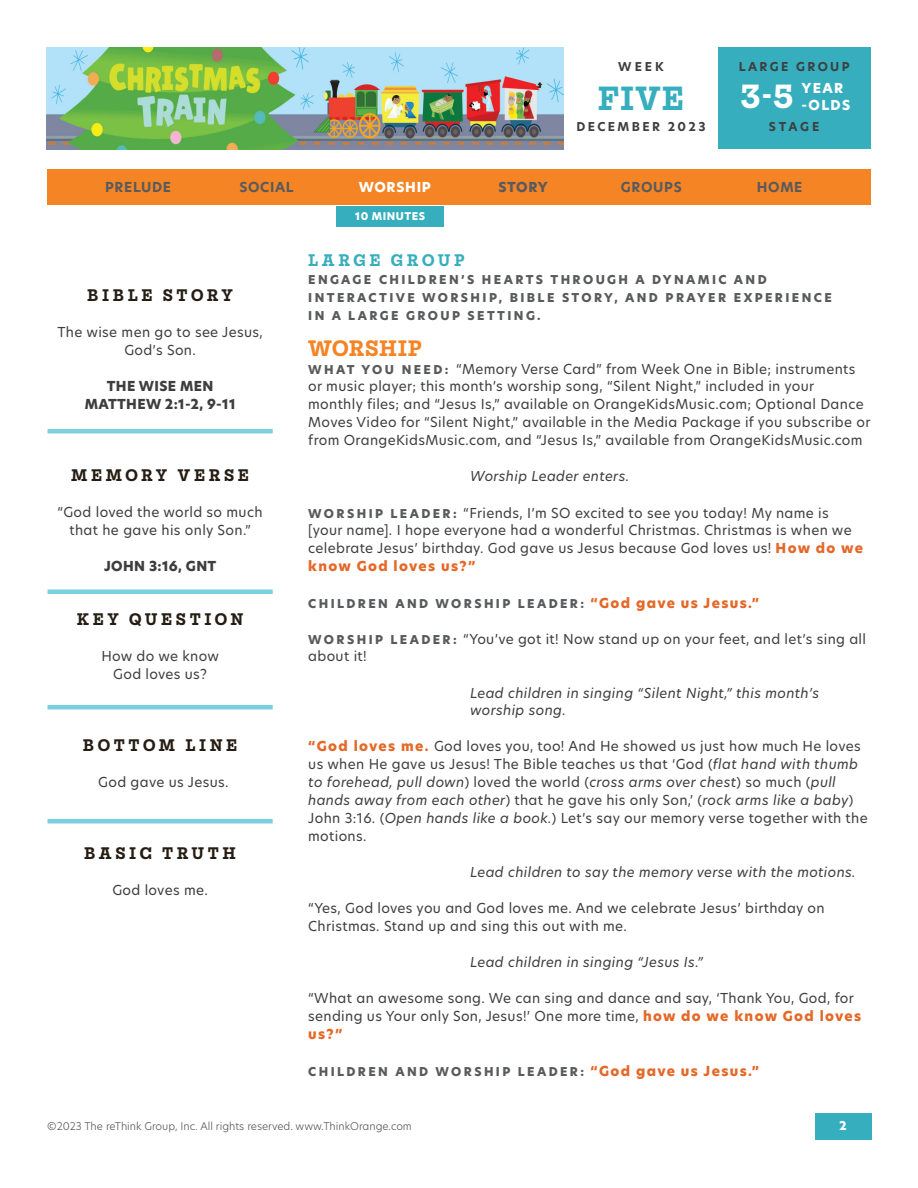
<style>
.page{position:relative;width:918px;height:1188px;background:#fff}
.page>*{position:absolute;margin:0;border:0;box-sizing:border-box;transform-origin:0 0}
.t1{font:700 36px "Mortise";color:#36aebd}
.t2{font:700 36px "Mortise";color:#fff}
.t3{font:700 24px "Mortise";letter-spacing:.025em;color:#f58425}
.t4{font:700 18px "Mortise";letter-spacing:.2em;color:#251d13}
.t5{font:700 18px "Mortise";letter-spacing:.2em;color:#36aebd}
.t6{font:13.5px/18px "New Hero";letter-spacing:.025em;color:#3e3e3f}
.t7{font:italic 13.5px/18px "New Hero";letter-spacing:.025em;color:#3e3e3f}
.t8{font:800 13.5px/18px "New Hero";letter-spacing:.025em;color:#3e3e3f;text-align:center}
.t9{font:700 13.5px "New Hero";letter-spacing:.05em;color:#585a5c}
.t10{font:800 13.5px/16.2px "New Hero";letter-spacing:.1em;color:#fff}
.t11{font:800 13.5px "New Hero";letter-spacing:.05em;color:#fff}
.t12{font:800 13.5px "New Hero";letter-spacing:.03em;color:#595a5d}
.t13{font:800 12px/18px "New Hero";letter-spacing:.2em;color:#585a5c}
.t14{font:700 12px "New Hero";letter-spacing:.2em;color:#3e3e3f}
.t15{font:800 12px "New Hero";color:#fff}
.t16{font:300 10.5px "New Hero";color:#585a5c}
.t17{font:800 10.5px "New Hero";letter-spacing:.05em;color:#fff}
.s1{font-weight:800;font-size:12px;color:#585a5c}
.s2{font-weight:800;color:#e46828}
.s3{font-size:13.5px;color:#e46828}
.s4{font-style:italic}
</style>
<div class="page">
<img style="left:47px;top:47px;width:517px;height:102px">
<div style="left:717px;top:47px;width:154px;height:102px;background:#36aebd"></div>
<div style="left:48px;top:429px;width:225px;height:5px;background:#7bd0e0"></div>
<hr style="left:48px;top:590px;width:225px;height:4px;background:#7bd0e0">
<div style="left:48px;top:705px;width:225px;height:5px;background:#7bd0e0"></div>
<div style="left:48px;top:819px;width:225px;height:5px;background:#7bd0e0"></div>
<div style="left:815px;top:1113px;width:57px;height:27px;background:#36aebd"></div>
<div style="left:336px;top:206px;width:108px;height:20px;background:#36aebd"></div>
<div style="left:47px;top:170px;width:824px;height:36px;background:#f58425"></div>
<p class="t14" style="left:618px;top:59px;width:47px">WEEK</p>
<h1 class="t1" style="left:598px;top:79px;width:88px">FIVE</h1>
<p class="t14" style="left:577px;top:119px;width:131px">DECEMBER 2023</p>
<p class="t14" style="left:739px;top:59px;width:112px">LARGE GROUP</p>
<h1 class="t2" style="left:740px;top:77px;width:55px">3-5</h1>
<p class="t10" style="left:802px;top:80px;width:50px">YEAR -OLDS</p>
<p class="t14" style="left:769px;top:119px;width:52px">STAGE</p>
<p class="t9" style="left:105px;top:177px;width:68px">PRELUDE</p>
<p class="t9" style="left:239px;top:177px;width:56px">SOCIAL</p>
<p class="t11" style="left:359px;top:177px;width:74px">WORSHIP</p>
<p class="t12" style="left:498px;top:177px;width:51px">STORY</p>
<p class="t9" style="left:621px;top:177px;width:62px">GROUPS</p>
<p class="t9" style="left:757px;top:177px;width:47px">HOME</p>
<h3 class="t4" style="left:87px;top:286px;width:147px">BIBLE STORY</h3>
<p class="t6" style="left:57px;top:323px;width:207px;text-align:center">The wise men go to see Jesus,<br>God’s Son.</p>
<p class="t8" style="left:85px;top:378px;width:152px">THE WISE MEN<br>MATTHEW 2:1-2, 9-11</p>
<h3 class="t4" style="left:71px;top:466px;width:179px">MEMORY VERSE</h3>
<p class="t6" style="left:58px;top:503px;width:207px;text-align:center">“God loved the world so much that he gave his only Son.”</p>
<p class="t8" style="left:104px;top:558px;width:114px">JOHN 3:16, GNT</p>
<h3 class="t4" style="left:77px;top:610px;width:168px">KEY QUESTION</h3>
<p class="t6" style="left:101px;top:647px;width:119px;text-align:center">How do we know<br>God loves us?</p>
<h3 class="t4" style="left:83px;top:736px;width:156px">BOTTOM LINE</h3>
<p class="t6" style="left:98px;top:773px;width:132px">God gave us Jesus.</p>
<h3 class="t4" style="left:84px;top:844px;width:153px">BASIC TRUTH</h3>
<p class="t6" style="left:112px;top:881px;width:97px">God loves me.</p>
<p class="t17" style="left:355px;top:209px;width:72px">10 MINUTES</p>
<h3 class="t5" style="left:308px;top:250px;width:158px">LARGE GROUP</h3>
<p class="t13" style="left:308px;top:270px;width:525px">ENGAGE CHILDREN’S HEARTS THROUGH A DYNAMIC AND<br>INTERACTIVE WORSHIP, BIBLE STORY, AND PRAYER EXPERIENCE<br>IN A LARGE GROUP SETTING.</p>
<h2 class="t3" style="left:308px;top:335px;width:115px">WORSHIP</h2>
<p class="t6" style="left:308px;top:359px;width:564px"><span class="s1">W H AT YO U N E E D :</span> “Memory Verse Card” from Week One in Bible; instruments or music player; this month’s worship song, “Silent Night,” included in your monthly files; and “Jesus Is,” available on OrangeKidsMusic.com; Optional Dance Moves Video for “Silent Night,” available in the Media Package if you subscribe or from OrangeKidsMusic.com, and “Jesus Is,” available from OrangeKidsMusic.com</p>
<p class="t7" style="left:470px;top:467px;width:160px">Worship Leader enters.</p>
<p class="t6" style="left:308px;top:503px;width:556px"><span class="s1">WO R S H I P L E A D E R :</span> “Friends, I’m SO excited to see you today! My name is [your name]. I hope everyone had a wonderful Christmas. Christmas is when we celebrate Jesus’ birthday. God gave us Jesus because God loves us! <span class="s2">How do we know God loves us?”</span></p>
<p class="t13" style="left:308px;top:594px;width:452px">CHILDREN AND WORSHIP LEADER: <span class="s3">“God gave us Jesus.”</span></p>
<p class="t6" style="left:308px;top:629px;width:559px"><span class="s1">WO R S H I P L E A D E R :</span> “You’ve got it! Now stand up on your feet, and let’s sing all about it!</p>
<p class="t7" style="left:470px;top:683px;width:350px">Lead children in singing “Silent Night,” this month’s worship song.</p>
<p class="t6" style="left:308px;top:737px;width:561px"><span class="s2">“God loves me.</span> God loves you, too! And He showed us just how much He loves us when He gave us Jesus! The Bible teaches us that ‘God (<span class="s4">flat hand with thumb to forehead, pull down</span>) loved the world (<span class="s4">cross arms over chest</span>) so much (<span class="s4">pull hands away from each other</span>) that he gave his only Son,’ (<span class="s4">rock arms like a baby</span>)<br>John 3:16. (<span class="s4">Open hands like a book.</span>) Let’s say our memory verse together with the motions.</p>
<p class="t7" style="left:470px;top:863px;width:387px">Lead children to say the memory verse with the motions.</p>
<p class="t6" style="left:308px;top:899px;width:518px">“Yes, God loves you and God loves me. And we celebrate Jesus’ birthday on<br>Christmas. Stand up and sing this out with me.</p>
<p class="t7" style="left:470px;top:953px;width:234px">Lead children in singing “Jesus Is.”</p>
<p class="t6" style="left:308px;top:989px;width:555px">“What an awesome song. We can sing and dance and say, ‘Thank You, God, for sending us Your only Son, Jesus!’ One more time, <span class="s2">how do we know God loves us?”</span></p>
<p class="t13" style="left:308px;top:1062px;width:452px">CHILDREN AND WORSHIP LEADER: <span class="s3">“God gave us Jesus.”</span></p>
<p class="t16" style="left:47px;top:1118px;width:366px">©2023 The reThink Group, Inc. All rights reserved. www.ThinkOrange.com</p>
<p class="t15" style="left:839px;top:1117px;width:9px">2</p>
</div>
